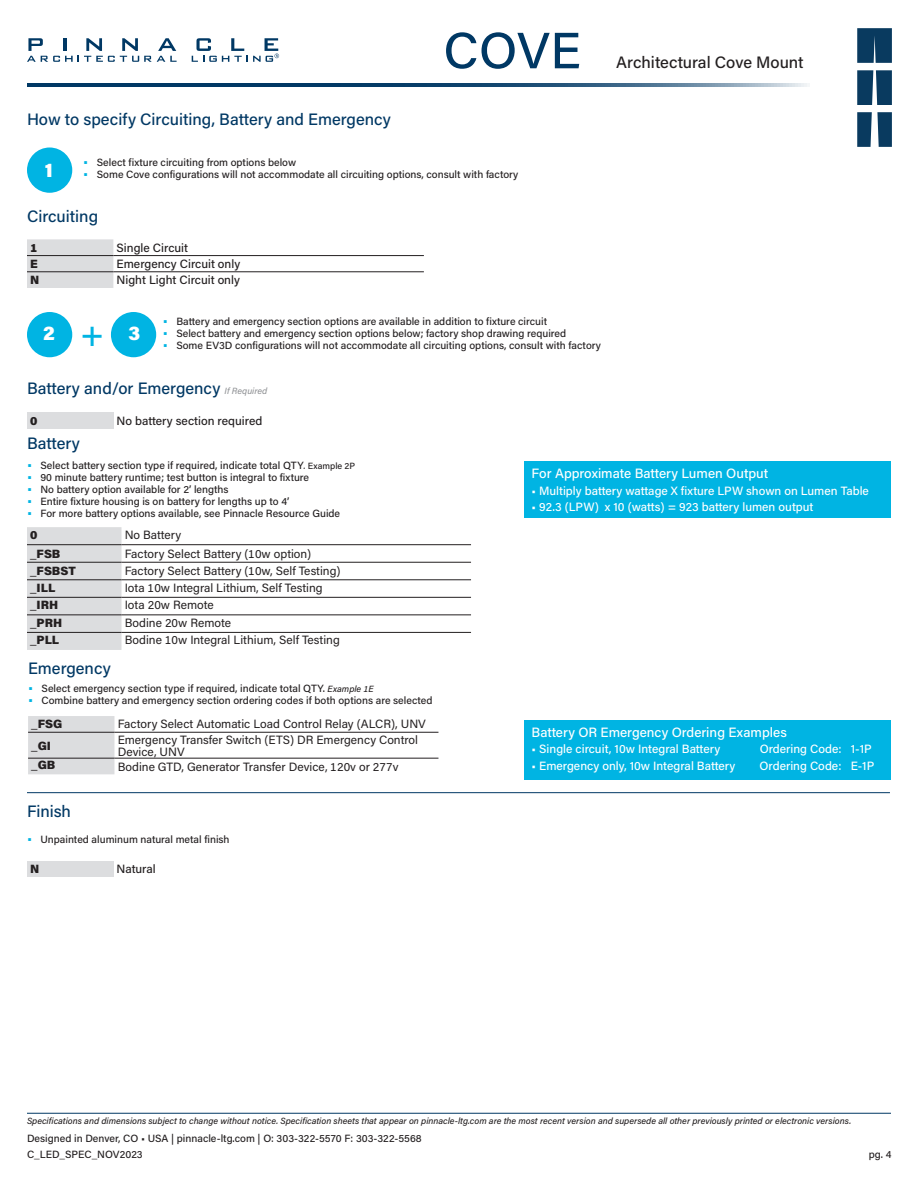
<style>
.page{position:relative;width:918px;height:1188px;background:#fff}
.page>*{position:absolute;margin:0;border:0;box-sizing:border-box;transform-origin:0 0}
.t1{font:500 51px "Acumin Pro";color:#003864}
.Header_1{font:500 34.5px "Acumin Pro";color:#00b4e3}
.Header_1-2{font:900 19.95px "Acumin Pro";color:#fff}
.t2{font:500 16.5px "Acumin Pro";color:#003864}
.t3{font:500 16.5px "Acumin Pro";color:#231f20}
.t4{font:500 13.5px "Acumin Pro";color:#fff}
.Table_Titles{font:12px/12px "Acumin Pro";color:#231f20}
.t5{font:500 12px "Acumin Pro";color:#fff}
.t6{font:500 12px "Acumin Pro";color:#231f20}
.Table_Titles-2{font:900 12px "Acumin Pro";color:#231f20}
.t7{font:500 10.5px "Acumin Pro";color:#231f20}
.t8{font:italic 500 9px "Acumin Pro";color:#231f20}
.s1{font-size:13.5px;color:#00b4e3}
.s2{font-style:italic;font-size:9px;color:#939598}
.s3{font-style:italic;font-size:9px}
.s4{font-size:9px}
</style>
<div class="page">
<hr style="left:27px;top:84px;width:783px;height:3px;background:#003864">
<svg style="left:27px;top:38px;width:150px;height:24px"></svg>
<svg style="left:192px;top:38px;width:87px;height:24px"></svg>
<hr style="left:27px;top:1113px;width:864px;height:1px;background:#003864">
<div style="left:27px;top:239px;width:86px;height:49px;background:#dcdddf"></div>
<hr style="left:27px;top:255px;width:86px;height:1px;background:#231f20">
<hr style="left:113px;top:255px;width:311px;height:1px;background:#231f20">
<hr style="left:27px;top:272px;width:86px;height:1px;background:#231f20">
<hr style="left:113px;top:272px;width:311px;height:1px;background:#231f20">
<div style="left:525px;top:462px;width:366px;height:56px;background:#00b4e3"></div>
<div style="left:525px;top:720px;width:366px;height:60px;background:#00b4e3"></div>
<div style="left:27px;top:148px;width:45px;height:45px;background:#00b4e3;border-radius:50%"></div>
<div style="left:27px;top:412px;width:86px;height:16px;background:#dcdddf"></div>
<div style="left:27px;top:861px;width:86px;height:15px;background:#dcdddf"></div>
<div style="left:27px;top:312px;width:45px;height:45px;background:#00b4e3;border-radius:50%"></div>
<div style="left:111px;top:312px;width:45px;height:45px;background:#00b4e3;border-radius:50%"></div>
<div style="left:28px;top:716px;width:86px;height:58px;background:#dcdddf"></div>
<hr style="left:28px;top:732px;width:86px;height:1px;background:#231f20">
<hr style="left:114px;top:732px;width:324px;height:1px;background:#231f20">
<hr style="left:28px;top:758px;width:86px;height:1px;background:#231f20">
<hr style="left:114px;top:758px;width:324px;height:1px;background:#231f20">
<svg style="left:857px;top:28px;width:35px;height:35px"></svg>
<svg style="left:857px;top:112px;width:35px;height:35px"></svg>
<svg style="left:857px;top:70px;width:35px;height:35px"></svg>
<div style="left:27px;top:527px;width:95px;height:123px;background:#dcdddf"></div>
<hr style="left:27px;top:597px;width:95px;height:1px;background:#231f20">
<hr style="left:122px;top:597px;width:349px;height:1px;background:#231f20">
<hr style="left:27px;top:615px;width:95px;height:1px;background:#231f20">
<hr style="left:122px;top:615px;width:349px;height:1px;background:#231f20">
<hr style="left:27px;top:632px;width:95px;height:1px;background:#231f20">
<hr style="left:122px;top:632px;width:349px;height:1px;background:#231f20">
<hr style="left:27px;top:544px;width:95px;height:1px;background:#231f20">
<hr style="left:122px;top:544px;width:349px;height:1px;background:#231f20">
<hr style="left:27px;top:562px;width:95px;height:1px;background:#231f20">
<hr style="left:122px;top:562px;width:349px;height:1px;background:#231f20">
<hr style="left:27px;top:580px;width:95px;height:1px;background:#231f20">
<hr style="left:122px;top:580px;width:349px;height:1px;background:#231f20">
<hr style="left:27px;top:792px;width:863px;height:1px;background:#003864">
<h1 class="t1" style="left:443px;top:15px;width:139px">COVE</h1>
<h3 class="t3" style="left:616px;top:51px;width:189px">Architectural Cove Mount</h3>
<p class="t2" style="left:27px;top:107px;width:366px">How to specify Circuiting, Battery and Emergency</p>
<p class="t7" style="left:83px;top:155px;width:214px"><span class="s1">•</span> Select fixture circuiting from options below</p>
<p class="t7" style="left:83px;top:167px;width:437px"><span class="s1">•</span> Some Cove configurations will not accommodate all circuiting options, consult with factory</p>
<p class="Header_1-2" style="left:45px;top:156px;width:10px">1</p>
<p class="t2" style="left:27px;top:205px;width:73px">Circuiting</p>
<p class="Table_Titles-2" style="left:30px;top:239px;width:9px">1</p>
<p class="t6" style="left:117px;top:239px;width:73px">Single Circuit</p>
<p class="Table_Titles-2" style="left:30px;top:255px;width:9px">E</p>
<p class="t6" style="left:117px;top:256px;width:125px">Emergency Circuit only</p>
<p class="Table_Titles-2" style="left:30px;top:272px;width:11px">N</p>
<p class="t6" style="left:117px;top:272px;width:125px">Night Light Circuit only</p>
<p class="Header_1-2" style="left:43px;top:319px;width:13px">2</p>
<p class="Header_1" style="left:80px;top:310px;width:26px">+</p>
<p class="Header_1-2" style="left:129px;top:319px;width:13px">3</p>
<p class="t7" style="left:163px;top:314px;width:386px"><span class="s1">•</span> Battery and emergency section options are available in addition to fixture circuit</p>
<p class="t7" style="left:163px;top:326px;width:405px"><span class="s1">•</span> Select battery and emergency section options below; factory shop drawing required</p>
<p class="t7" style="left:163px;top:338px;width:440px"><span class="s1">•</span> Some EV3D configurations will not accommodate all circuiting options, consult with factory</p>
<p class="t2" style="left:27px;top:377px;width:242px">Battery and/or Emergency <span class="s2">If Required</span></p>
<p class="Table_Titles-2" style="left:30px;top:412px;width:9px">0</p>
<p class="t6" style="left:117px;top:412px;width:147px">No battery section required</p>
<p class="t2" style="left:27px;top:432px;width:54px">Battery</p>
<p class="t7" style="left:27px;top:458px;width:330px"><span class="s1">•</span> Select battery section type if required, indicate total QTY<span class="s3">.</span> <span class="s4">Example 2P</span></p>
<p class="t7" style="left:27px;top:470px;width:284px"><span class="s1">•</span> 90 minute battery runtime; test button is integral to fixture</p>
<p class="t7" style="left:27px;top:482px;width:203px"><span class="s1">•</span> No battery option available for 2’ lengths</p>
<p class="t7" style="left:27px;top:494px;width:264px"><span class="s1">•</span> Entire fixture housing is on battery for lengths up to 4’</p>
<p class="t7" style="left:27px;top:506px;width:315px"><span class="s1">•</span> For more battery options available, see Pinnacle Resource Guide</p>
<p class="Table_Titles-2" style="left:30px;top:527px;width:9px">0</p>
<p class="Table_Titles" style="left:125px;top:529px;width:58px">No Battery</p>
<p class="Table_Titles-2" style="left:30px;top:545px;width:32px">_FSB</p>
<p class="Table_Titles" style="left:125px;top:547px;width:188px">Factory Select Battery (10w option)</p>
<p class="Table_Titles-2" style="left:30px;top:563px;width:47px">_FSBST</p>
<p class="Table_Titles" style="left:125px;top:565px;width:217px">Factory Select Battery (10w, Self Testing)</p>
<p class="Table_Titles-2" style="left:30px;top:579px;width:27px">_ILL</p>
<p class="Table_Titles" style="left:125px;top:581px;width:199px">Iota 10w Integral Lithium, Self Testing</p>
<p class="Table_Titles-2" style="left:30px;top:597px;width:29px">_IRH</p>
<p class="Table_Titles" style="left:125px;top:599px;width:91px">Iota 20w Remote</p>
<p class="Table_Titles-2" style="left:30px;top:614px;width:33px">_PRH</p>
<p class="Table_Titles" style="left:125px;top:616px;width:108px">Bodine 20w Remote</p>
<p class="Table_Titles-2" style="left:30px;top:632px;width:31px">_PLL</p>
<p class="Table_Titles" style="left:125px;top:634px;width:217px">Bodine 10w Integral Lithium, Self Testing</p>
<p class="t2" style="left:28px;top:657px;width:84px">Emergency</p>
<p class="t7" style="left:28px;top:681px;width:347px"><span class="s1">•</span> Select emergency section type if required, indicate total QTY. <span class="s3">Example 1E</span></p>
<p class="t7" style="left:28px;top:693px;width:406px"><span class="s1">•</span> Combine battery and emergency section ordering codes if both options are selected</p>
<p class="Table_Titles-2" style="left:31px;top:716px;width:33px">_FSG</p>
<p class="Table_Titles" style="left:118px;top:718px;width:310px">Factory Select Automatic Load Control Relay (ALCR), UNV</p>
<p class="Table_Titles-2" style="left:31px;top:737px;width:21px">_GI</p>
<p class="Table_Titles" style="left:118px;top:733px;width:302px">Emergency Transfer Switch (ETS) DR Emergency Control<br>Device, UNV</p>
<p class="Table_Titles-2" style="left:31px;top:757px;width:26px">_GB</p>
<p class="Table_Titles" style="left:118px;top:760px;width:282px">Bodine GTD, Generator Transfer Device, 120v or 277v</p>
<p class="t2" style="left:27px;top:800px;width:46px">Finish</p>
<p class="t7" style="left:27px;top:832px;width:204px"><span class="s1">•</span> Unpainted aluminum natural metal finish</p>
<p class="Table_Titles-2" style="left:30px;top:860px;width:11px">N</p>
<p class="t6" style="left:117px;top:861px;width:41px">Natural</p>
<p class="t4" style="left:532px;top:464px;width:238px">For Approximate Battery Lumen Output</p>
<p class="t5" style="left:532px;top:482px;width:339px">• Multiply battery wattage X fixture LPW shown on Lumen Table</p>
<p class="t5" style="left:532px;top:499px;width:283px">• 92.3 (LPW) x 10 (watts) = 923 battery lumen output</p>
<p class="t4" style="left:532px;top:722px;width:257px">Battery OR Emergency Ordering Examples</p>
<p class="t5" style="left:532px;top:740px;width:190px">• Single circuit, 10w Integral Battery</p>
<p class="t5" style="left:760px;top:740px;width:114px">Ordering Code: 1-1P</p>
<p class="t5" style="left:532px;top:757px;width:205px">• Emergency only, 10w Integral Battery</p>
<p class="t5" style="left:760px;top:757px;width:116px">Ordering Code: E-1P</p>
<p class="t8" style="left:27px;top:1115px;width:826px">Specifications and dimensions subject to change without notice. Specification sheets that appear on pinnacle-ltg.com are the most recent version and supersede all other previously printed or electronic versions.</p>
<p class="t7" style="left:27px;top:1147px;width:117px">C_LED_SPEC_NOV2023</p>
<p class="t7" style="left:27px;top:1131px;width:396px">Designed in Denver, CO • USA | pinnacle-ltg.com | O: 303-322-5570 F: 303-322-5568</p>
<p class="t7" style="left:869px;top:1147px;width:24px">pg. 4</p>
</div>
